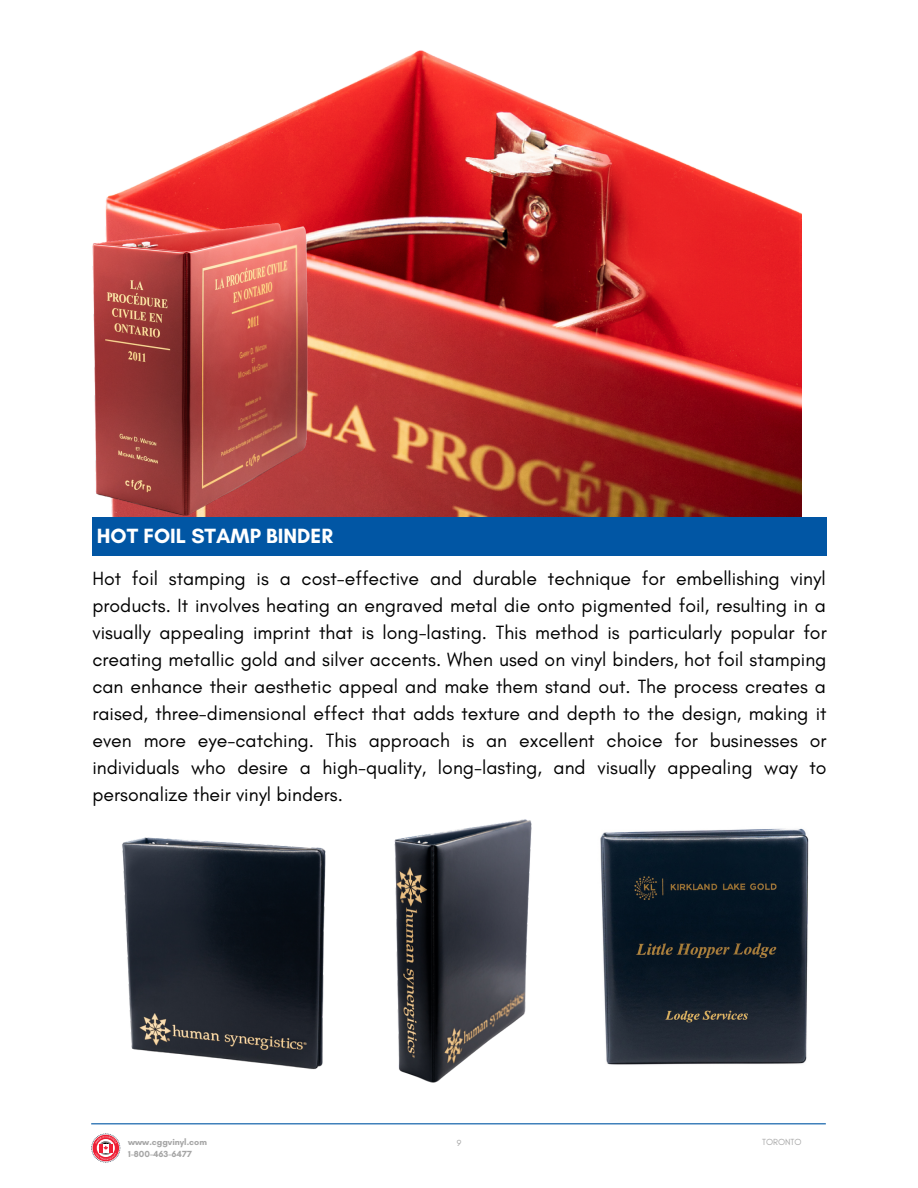
<style>
.page{position:relative;width:918px;height:1188px;background:#fff}
.page>*{position:absolute;margin:0;border:0;box-sizing:border-box;transform-origin:0 0}
.t1{font:700 21px "Glacial Indifference";color:#fff}
.t2{font:19.5px/27px "Glacial Indifference";color:#000;text-align:justify}
.t3{font:700 9px/12px "Glacial Indifference";color:#a6a6a6}
.t4{font:9px "Glacial Indifference";color:#a6a6a6}
</style>
<div class="page">
<hr style="left:91px;top:1123px;width:735px;height:1px;background:#0156a4">
<svg style="left:91px;top:1133px;width:30px;height:30px"></svg>
<div style="left:92px;top:517px;width:735px;height:38px;background:#0156a4"></div>
<img style="left:106px;top:50px;width:695px;height:467px">
<img style="left:122px;top:837px;width:204px;height:233px">
<img style="left:92px;top:221px;width:230px;height:296px">
<img style="left:600px;top:828px;width:209px;height:237px">
<img style="left:394px;top:819px;width:138px;height:263px">
<p class="t1" style="left:97px;top:523px;width:238px">HOT FOIL STAMP BINDER</p>
<p class="t2" style="left:92px;top:564px;width:736px">Hot foil stamping is a cost-effective and durable technique for embellishing vinyl products. It involves heating an engraved metal die onto pigmented foil, resulting in a visually appealing imprint that is long-lasting. This method is particularly popular for creating metallic gold and silver accents. When used on vinyl binders, hot foil stamping can enhance their aesthetic appeal and make them stand out. The process creates a raised, three-dimensional effect that adds texture and depth to the design, making it even more eye-catching. This approach is an excellent choice for businesses or individuals who desire a high-quality, long-lasting, and visually appealing way to personalize their vinyl binders.</p>
<p class="t3" style="left:128px;top:1136px;width:80px">www.cggvinyl.com<br>1-800-463-6477</p>
<p class="t4" style="left:457px;top:1137px;width:6px">9</p>
<p class="t4" style="left:762px;top:1136px;width:41px">TORONTO</p>
</div>
